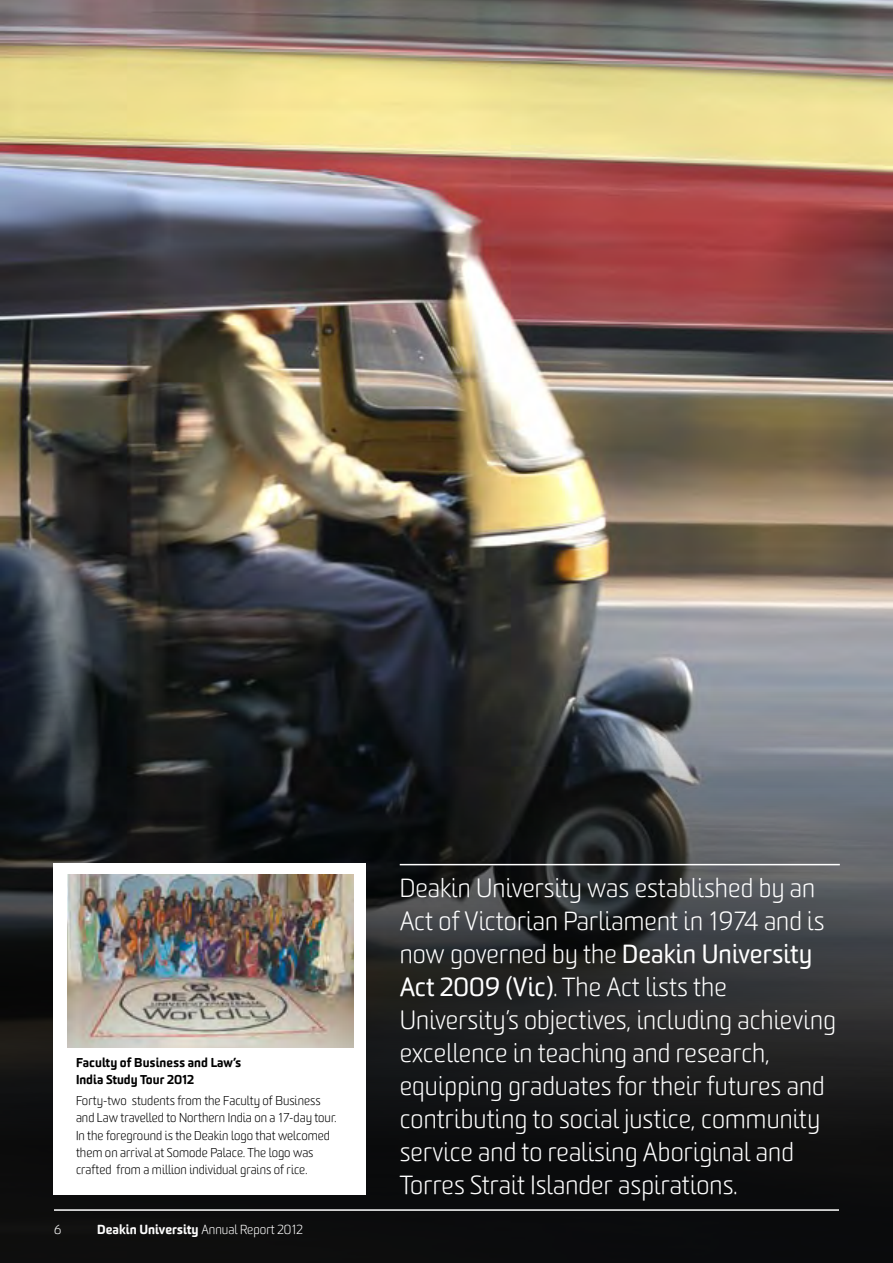
<style>
.page{position:relative;width:893px;height:1263px;background:#fff}
.page>*{position:absolute;margin:0;border:0;box-sizing:border-box;transform-origin:0 0}
.PULL_quote_WHITE{font:300 25.5px/33px "Sommet Rounded";letter-spacing:.005em;color:#fff}
.t1{font:900 12.75px "Sommet Rounded";color:#fff}
.t2{font:300 12.75px "Sommet Rounded";color:#fff}
.BODY_Copy{font:300 12.45px/17.2px "Sommet Rounded";color:#000}
.BODY_bold{font:900 12.45px/16.5px "Sommet Rounded";color:#000}
.s1{font-weight:300}
.s2{font-weight:400}
</style>
<div class="page">
<img style="left:0;top:0;width:893px;height:689px">
<svg style="left:0;top:689px;width:893px;height:574px;background:#242628"></svg>
<div style="left:54px;top:863px;width:312px;height:332px;background:#fff"></div>
<hr style="left:400px;top:864px;width:440px;height:1px;background:#fff">
<img style="left:68px;top:875px;width:286px;height:173px">
<hr style="left:54px;top:1209px;width:785px;height:2px;background:#fff">
<p class="BODY_bold" style="left:76px;top:1055px;width:167px">Faculty of Business and Law’s<br>India Study Tour 2012</p>
<p class="BODY_Copy" style="left:76px;top:1092px;width:262px">Forty-two students from the Faculty of Business and Law travelled to Northern India on a 17-day tour.<br>In the foreground is the Deakin logo that welcomed them on arrival at Somode Palace. The logo was crafted from a million individual grains of rice.</p>
<p class="t2" style="left:54px;top:1222px;width:9px">6</p>
<p class="t1" style="left:97px;top:1221px;width:207px">Deakin University <span class="s1">Annual Report 2012</span></p>
<p class="PULL_quote_WHITE" style="left:400px;top:872px;width:438px">Deakin University was established by an Act of Victorian Parliament in 1974 and is now governed by the <span class="s2">Deakin University Act 2009 (Vic)</span>. The Act lists the University’s objectives, including achieving excellence in teaching and research, equipping graduates for their futures and contributing to social justice, community service and to realising Aboriginal and Torres Strait Islander aspirations.</p>
</div>
